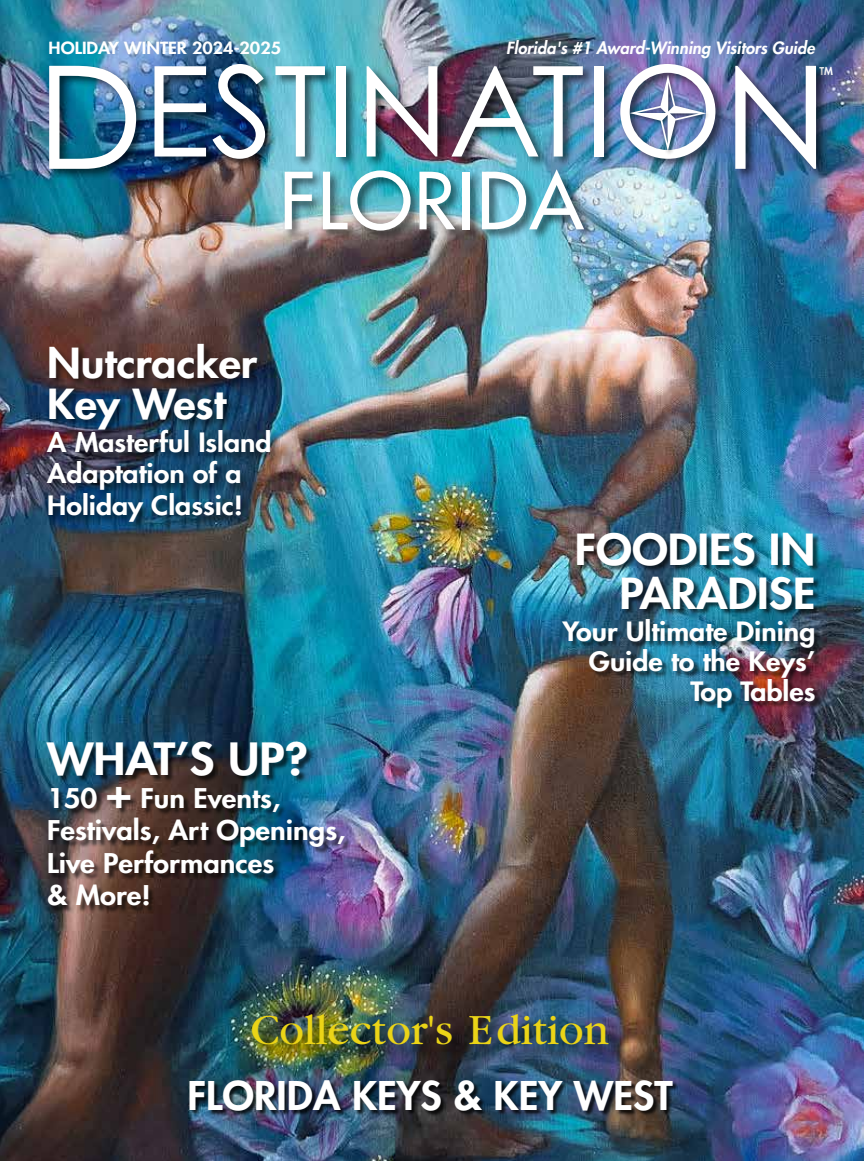
<style>
.page{position:relative;width:864px;height:1161px;background:#fff}
.page>*{position:absolute;margin:0;border:0;box-sizing:border-box;transform-origin:0 0}
.t1{font:125.7px "Century Gothic Std";color:#fff}
.t2{font:500 76.5px "Futura Std";letter-spacing:.025em;color:#fff}
.t3{font:45px "Garamond";color:#ebd417}
.t4{font:800 43.2px "Futura Std";color:#fff;scale:1.1 1}
.t5{font:800 41.7px/43.5px "Futura Std";color:#fff;text-align:right;scale:1.1 1}
.t6{font:800 40.35px/41.1px "Futura Std";color:#fff;scale:1.1 1}
.t7{font:800 38.55px "Futura Std";color:#fff;scale:1.05 1}
.t8{font:800 26.4px/32.5px "Futura Std";color:#fff;scale:1.1 1}
.t9{font:800 25.95px/29.7px "Futura Std";color:#fff;text-align:right;scale:1.1 1}
.t10{font:italic 800 16.5px "Futura Std";color:#fff}
.t11{font:800 16.35px "Futura Std";color:#fff;scale:1.1 1}
.t12{font:800 10.5px "Futura Std";color:#fff}
.s1{font-size:143.55px}
.s2{font-size:41.1px}
</style>
<div class="page">
<img style="left:0;top:0;width:864px;height:1161px">
<div style="left:46px;top:61px;width:782px;height:120px;background:#000;opacity:.64"></div>
<div style="left:628px;top:73px;width:83px;height:84px;background:#000;opacity:.64"></div>
<div style="left:282px;top:167px;width:314px;height:76px;background:#000;opacity:.64"></div>
<div style="left:190px;top:1081px;width:488px;height:36px;background:#000;opacity:.79"></div>
<div style="left:563px;top:534px;width:259px;height:181px;background:#000;opacity:.65"></div>
<div style="left:45px;top:342px;width:236px;height:191px;background:#000;opacity:.64"></div>
<div style="left:47px;top:744px;width:305px;height:169px;background:#000;opacity:.65"></div>
<div style="left:255px;top:1017px;width:371px;height:46px;background:#000;opacity:.75"></div>
<p class="t11" style="left:49px;top:38px;width:213px">HOLIDAY WINTER 2024-2025</p>
<p class="t10" style="left:506px;top:38px;width:310px">Florida's #1 Award-Winning Visitors Guide</p>
<h1 class="t1" style="left:37px;top:35px;width:793px"><span class="s1">D</span>ESTINATIO●<span class="s1">N</span></h1>
<h2 class="t2" style="left:279px;top:153px;width:306px">FLORIDA</h2>
<p class="t12" style="left:819px;top:65px;width:15px">TM</p>
<h3 class="t6" style="left:47px;top:343px;width:192px">Nutcracker<br>Key West</h3>
<p class="t9" style="left:47px;top:427px;width:206px;line-height:31.3px;text-align:left">A Masterful Island<br>Adaptation of a<br>Holiday Classic!</p>
<h3 class="t4" style="left:47px;top:732px;width:239px">WHAT’S UP?</h3>
<p class="t8" style="left:47px;top:782px;width:273px">150 <span class="s2">+</span> Fun Events,<br>Festivals, Art Openings,<br>Live Performances<br>&amp; More!</p>
<h3 class="t5" style="left:575px;top:528px;width:220px">FOODIES IN<br>PARADISE</h3>
<p class="t9" style="left:562px;top:617px;width:232px">Your Ultimate Dining<br>Guide to the Keys’<br>Top Tables</p>
<h3 class="t3" style="left:251px;top:1006px;width:360px">Collector's Edition</h3>
<h3 class="t7" style="left:187px;top:1071px;width:464px">FLORIDA KEYS &amp; KEY WEST</h3>
</div>
